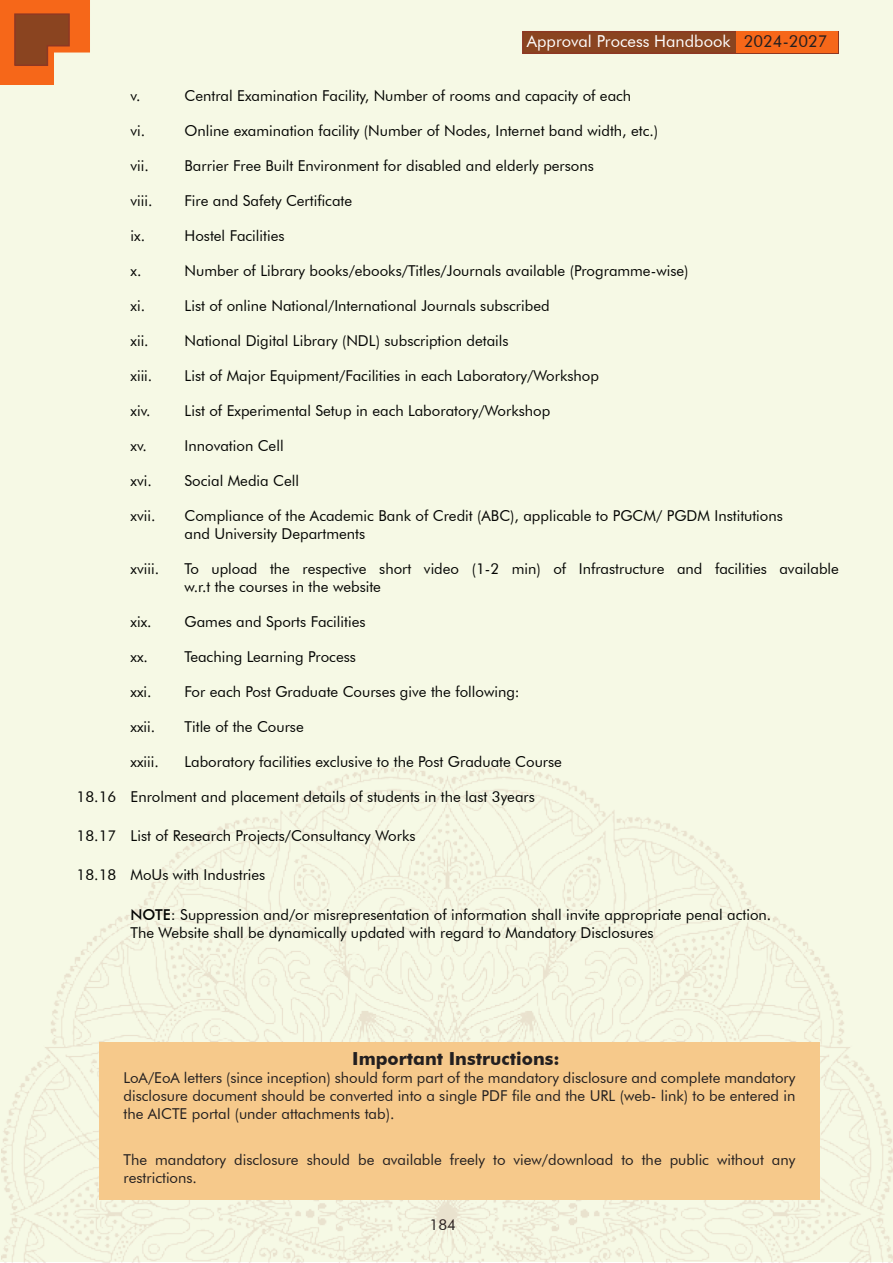
<style>
.page{position:relative;width:893px;height:1263px;background:#fff}
.page>*{position:absolute;margin:0;border:0;box-sizing:border-box;transform-origin:0 0}
.Body_Text{font:700 18px "Futura BT";color:#231f20}
.t1{font:16.5px "Futura BT";color:#fff}
.Body_Text-2{font:15px/18px "Futura BT";color:#040503}
.Body_Text-3{font:15px/18px "Futura BT";color:#231f20;text-align:justify}
.s1{color:#231f20}
.s2{font-weight:500}
</style>
<div class="page">
<div style="left:0;top:0;width:893px;height:1262px;background:#f6f9e5"></div>
<div style="left:522px;top:31px;width:317px;height:23px;background:#8a4420;border:2px solid #8d3823"></div>
<div style="left:736px;top:32px;width:102px;height:21px;background:#f66719"></div>
<svg style="left:0;top:0;width:90px;height:85px"></svg>
<img style="left:1px;top:767px;width:892px;height:495px">
<div style="left:99px;top:1042px;width:721px;height:157px;background:#f6c98b"></div>
<p class="t1" style="left:527px;top:31px;width:302px">Approval Process Handbook <span class="s1">2024-2027</span></p>
<p class="Body_Text-2" style="left:131px;top:86px;width:11px">v.</p>
<p class="Body_Text-2" style="left:185px;top:86px;width:448px">Central Examination Facility, Number of rooms and capacity of each</p>
<p class="Body_Text-2" style="left:131px;top:121px;width:16px">vi.</p>
<p class="Body_Text-2" style="left:185px;top:121px;width:475px">Online examination facility (Number of Nodes, Internet band width, etc.)</p>
<p class="Body_Text-2" style="left:131px;top:156px;width:20px">vii.</p>
<p class="Body_Text-2" style="left:185px;top:156px;width:411px">Barrier Free Built Environment for disabled and elderly persons</p>
<p class="Body_Text-2" style="left:131px;top:191px;width:24px">viii.</p>
<p class="Body_Text-2" style="left:185px;top:191px;width:169px">Fire and Safety Certificate</p>
<p class="Body_Text-2" style="left:131px;top:226px;width:16px">ix.</p>
<p class="Body_Text-2" style="left:185px;top:226px;width:101px">Hostel Facilities</p>
<p class="Body_Text-2" style="left:131px;top:261px;width:12px">x.</p>
<p class="Body_Text-2" style="left:185px;top:261px;width:506px">Number of Library books/ebooks/Titles/Journals available (Programme-wise)</p>
<p class="Body_Text-2" style="left:131px;top:296px;width:16px">xi.</p>
<p class="Body_Text-2" style="left:185px;top:296px;width:367px">List of online National/International Journals subscribed</p>
<p class="Body_Text-2" style="left:131px;top:331px;width:20px">xii.</p>
<p class="Body_Text-2" style="left:185px;top:331px;width:325px">National Digital Library (NDL) subscription details</p>
<p class="Body_Text-2" style="left:131px;top:366px;width:23px">xiii.</p>
<p class="Body_Text-2" style="left:185px;top:366px;width:416px">List of Major Equipment/Facilities in each Laboratory/Workshop</p>
<p class="Body_Text-2" style="left:131px;top:401px;width:22px">xiv.</p>
<p class="Body_Text-2" style="left:185px;top:401px;width:367px">List of Experimental Setup in each Laboratory/Workshop</p>
<p class="Body_Text-2" style="left:131px;top:436px;width:18px">xv.</p>
<p class="Body_Text-2" style="left:185px;top:436px;width:101px">Innovation Cell</p>
<p class="Body_Text-2" style="left:131px;top:471px;width:23px">xvi.</p>
<p class="Body_Text-2" style="left:185px;top:471px;width:116px">Social Media Cell</p>
<p class="Body_Text-2" style="left:131px;top:506px;width:26px">xvii.</p>
<p class="Body_Text-2" style="left:185px;top:506px;width:600px">Compliance of the Academic Bank of Credit (ABC), applicable to PGCM/ PGDM Institutions and University Departments</p>
<p class="Body_Text-2" style="left:131px;top:559px;width:30px">xviii.</p>
<p class="Body_Text-2" style="left:185px;top:559px;width:656px">To upload the respective short video (1-2 min) of Infrastructure and facilities available w.r.t the courses in the website</p>
<p class="Body_Text-2" style="left:131px;top:612px;width:23px">xix.</p>
<p class="Body_Text-2" style="left:185px;top:612px;width:182px">Games and Sports Facilities</p>
<p class="Body_Text-2" style="left:131px;top:647px;width:19px">xx.</p>
<p class="Body_Text-2" style="left:185px;top:647px;width:173px">Teaching Learning Process</p>
<p class="Body_Text-2" style="left:131px;top:682px;width:23px">xxi.</p>
<p class="Body_Text-2" style="left:185px;top:682px;width:337px">For each Post Graduate Courses give the following:</p>
<p class="Body_Text-2" style="left:131px;top:717px;width:26px">xxii.</p>
<p class="Body_Text-2" style="left:185px;top:717px;width:121px">Title of the Course</p>
<p class="Body_Text-2" style="left:131px;top:752px;width:30px">xxiii.</p>
<p class="Body_Text-2" style="left:185px;top:752px;width:379px">Laboratory facilities exclusive to the Post Graduate Course</p>
<p class="Body_Text-2" style="left:77px;top:787px;width:460px">18.16 Enrolment and placement details of students in the last 3years</p>
<p class="Body_Text-2" style="left:77px;top:827px;width:340px">18.17 List of Research Projects/Consultancy Works</p>
<p class="Body_Text-2" style="left:77px;top:866px;width:190px">18.18 MoUs with Industries</p>
<p class="Body_Text-2" style="left:131px;top:905px;width:642px"><span class="s2">NOTE:</span> Suppression and/or misrepresentation of information shall invite appropriate penal action.<br>The Website shall be dynamically updated with regard to Mandatory Disclosures</p>
<p class="Body_Text" style="left:352px;top:1048px;width:209px">Important Instructions:</p>
<p class="Body_Text-3" style="left:124px;top:1068px;width:673px">LoA/EoA letters (since inception) should form part of the mandatory disclosure and complete mandatory disclosure document should be converted into a single PDF file and the URL (web- link) to be entered in the AICTE portal (under attachments tab).</p>
<p class="Body_Text-3" style="left:124px;top:1150px;width:673px">The mandatory disclosure should be available freely to view/download to the public without any restrictions.</p>
<p class="Body_Text-3" style="left:429px;top:1215px;width:28px">184</p>
</div>
